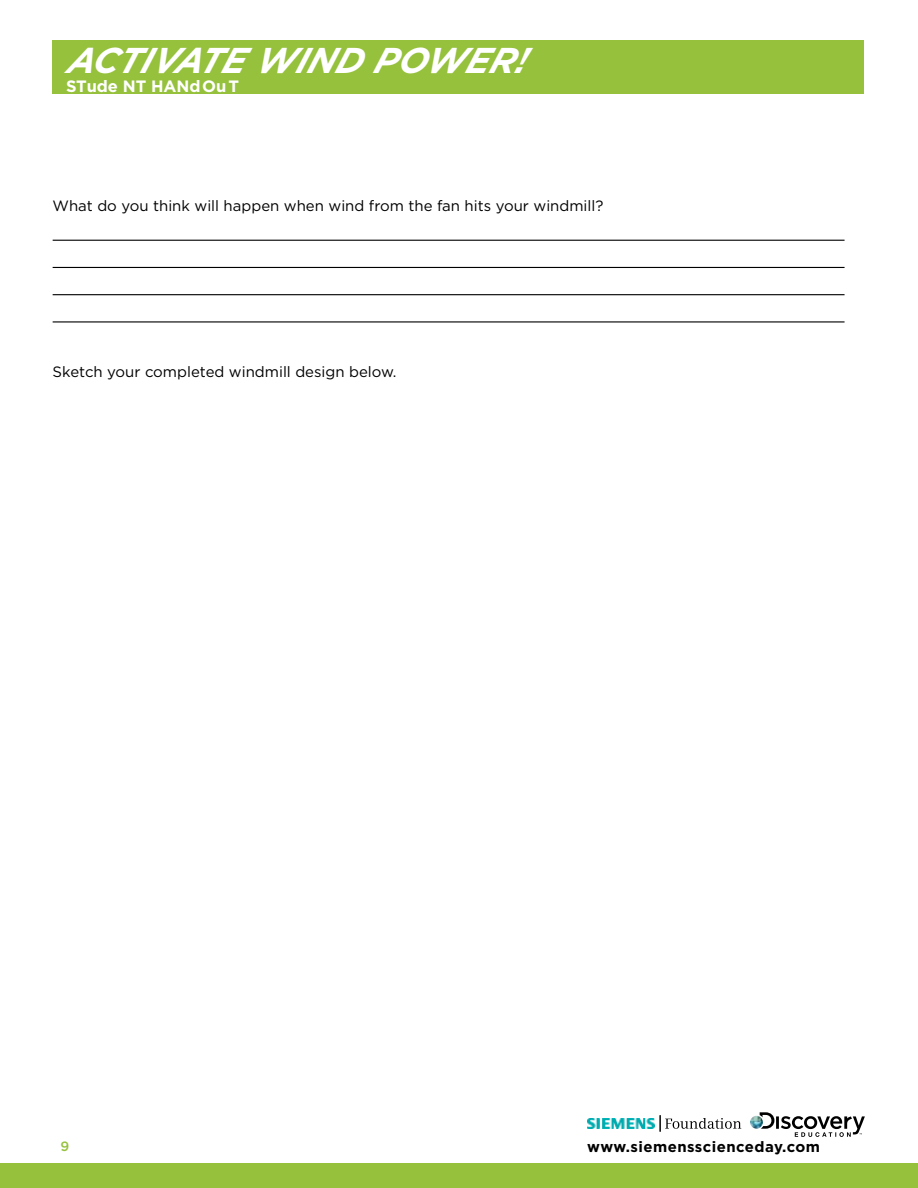
<style>
.page{position:relative;width:918px;height:1188px;background:#fff}
.page>*{position:absolute;margin:0;border:0;box-sizing:border-box;transform-origin:0 0}
.t1{font:italic 700 35.85px "Gotham";letter-spacing:-.005em;color:#fff}
.t2{font:700 16.5px "Gotham";letter-spacing:.05em;color:#fff}
.t3{font:15px "Gotham";color:#000}
.t4{font:700 15px "Gotham";letter-spacing:.03em;color:#000}
.t5{font:500 13.5px "Gotham";color:#96c13d}
</style>
<div class="page">
<div style="left:53px;top:40px;width:811px;height:54px;background:#96c13d"></div>
<div style="left:0;top:1164px;width:918px;height:24px;background:#96c13d"></div>
<svg style="left:750px;top:1112px;width:115px;height:25px"></svg>
<img style="left:587px;top:1118px;width:68px;height:11px">
<svg style="left:660px;top:1115px;width:81px;height:17px"></svg>
<hr style="left:53px;top:240px;width:792px;height:1px;background:#000">
<hr style="left:53px;top:267px;width:792px;height:1px;background:#000">
<hr style="left:53px;top:294px;width:792px;height:1px;background:#000">
<hr style="left:53px;top:321px;width:792px;height:2px;background:#000">
<h1 class="t1" style="left:66px;top:36px;width:473px">ACTIVA TE WIND POWER!</h1>
<p class="t2" style="left:66px;top:77px;width:171px">stude nt Handout</p>
<p class="t3" style="left:53px;top:197px;width:552px">What do you think will happen when wind from the fan hits your windmill?</p>
<p class="t3" style="left:53px;top:362px;width:345px">Sketch your completed windmill design below.</p>
<p class="t5" style="left:60px;top:1138px;width:10px">9</p>
<p class="t4" style="left:587px;top:1138px;width:234px">www.siemensscienceday.com</p>
</div>
